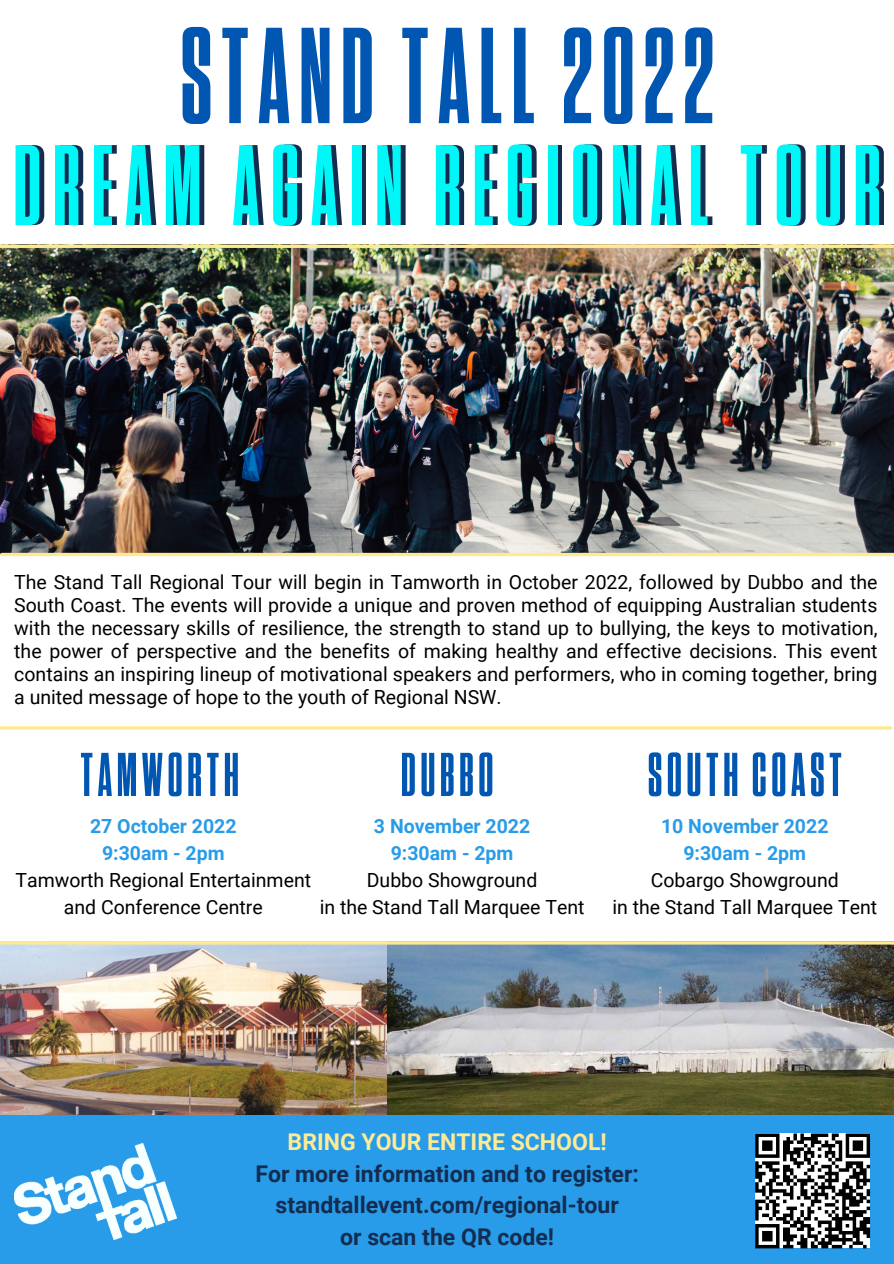
<style>
.page{position:relative;width:894px;height:1264px;background:#fff}
.page>*{position:absolute;margin:0;border:0;box-sizing:border-box;transform-origin:0 0}
.t1{font:700 136.2px "Tungsten Compressed";letter-spacing:.07em;color:#0156b2}
.t2{font:700 114.15px "Tungsten Compressed";letter-spacing:.11em;color:#00f7f8}
.t3{font:700 61.65px "Tungsten Compressed";letter-spacing:.08em;color:#0156b2}
.t4{font:700 23.1px/31.5px "Roboto";color:#142c50;text-align:center}
.t5{font:700 23.1px "Roboto";color:#ffea94}
.t6{font:19.5px/23px "Roboto";color:#000;text-align:justify}
.t7{font:700 19.5px "Roboto";color:#289ce8}
</style>
<div class="page">
<img style="left:387px;top:944px;width:506px;height:170px">
<div style="left:0;top:1114px;width:893px;height:149px;background:#289ce8"></div>
<img style="left:0;top:944px;width:387px;height:170px">
<hr style="left:0;top:726px;width:890px;height:3px;background:#ffea94">
<img style="left:14px;top:1143px;width:162px;height:95px">
<svg style="left:755px;top:1133px;width:114px;height:115px;background:#7c7c7c"></svg>
<img style="left:0;top:244px;width:893px;height:309px">
<hr style="left:0;top:941px;width:893px;height:3px;background:#ffea94">
<svg style="left:0;top:244px;width:892px;height:4px;background:#ead88b"></svg>
<hr style="left:2px;top:553px;width:891px;height:3px;background:#ffea94">
<p class="t1" style="left:181px;top:14px;width:534px">STAND TALL 2022</p>
<p class="t2" style="left:14px;top:134px;width:867px">DREAM AGAIN REGIONAL TOUR</p>
<p class="t6" style="left:14px;top:571px;width:864px">The Stand Tall Regional Tour will begin in Tamworth in October 2022, followed by Dubbo and the South Coast. The events will provide a unique and proven method of equipping Australian students with the necessary skills of resilience, the strength to stand up to bullying, the keys to motivation, the power of perspective and the benefits of making healthy and effective decisions. This event contains an inspiring lineup of motivational speakers and performers, who in coming together, bring a united message of hope to the youth of Regional NSW.</p>
<p class="t3" style="left:81px;top:746px;width:160px">TAMWORTH</p>
<p class="t3" style="left:401px;top:746px;width:94px">DUBBO</p>
<p class="t3" style="left:647px;top:746px;width:195px">SOUTH COAST</p>
<p class="t7" style="left:374px;top:814px;width:158px">3 November 2022</p>
<p class="t7" style="left:390px;top:841px;width:124px">9:30am - 2pm</p>
<p class="t6" style="left:367px;top:868px;width:172px">Dubbo Showground</p>
<p class="t6" style="left:319px;top:895px;width:266px">in the Stand Tall Marquee Tent</p>
<p class="t7" style="left:90px;top:814px;width:148px">27 October 2022</p>
<p class="t7" style="left:102px;top:841px;width:124px">9:30am - 2pm</p>
<p class="t6" style="left:15px;top:866px;width:297px;line-height:27px;text-align:center">Tamworth Regional Entertainment and Conference Centre</p>
<p class="t7" style="left:661px;top:814px;width:169px">10 November 2022</p>
<p class="t7" style="left:683px;top:841px;width:124px">9:30am - 2pm</p>
<p class="t6" style="left:650px;top:868px;width:189px">Cobargo Showground</p>
<p class="t6" style="left:612px;top:895px;width:266px">in the Stand Tall Marquee Tent</p>
<p class="t5" style="left:287px;top:1128px;width:320px">BRING YOUR ENTIRE SCHOOL!</p>
<p class="t4" style="left:255px;top:1157px;width:385px">For more information and to register: standtallevent.com/regional-tour</p>
<p class="t4" style="left:340px;top:1220px;width:215px">or scan the QR code!</p>
</div>
